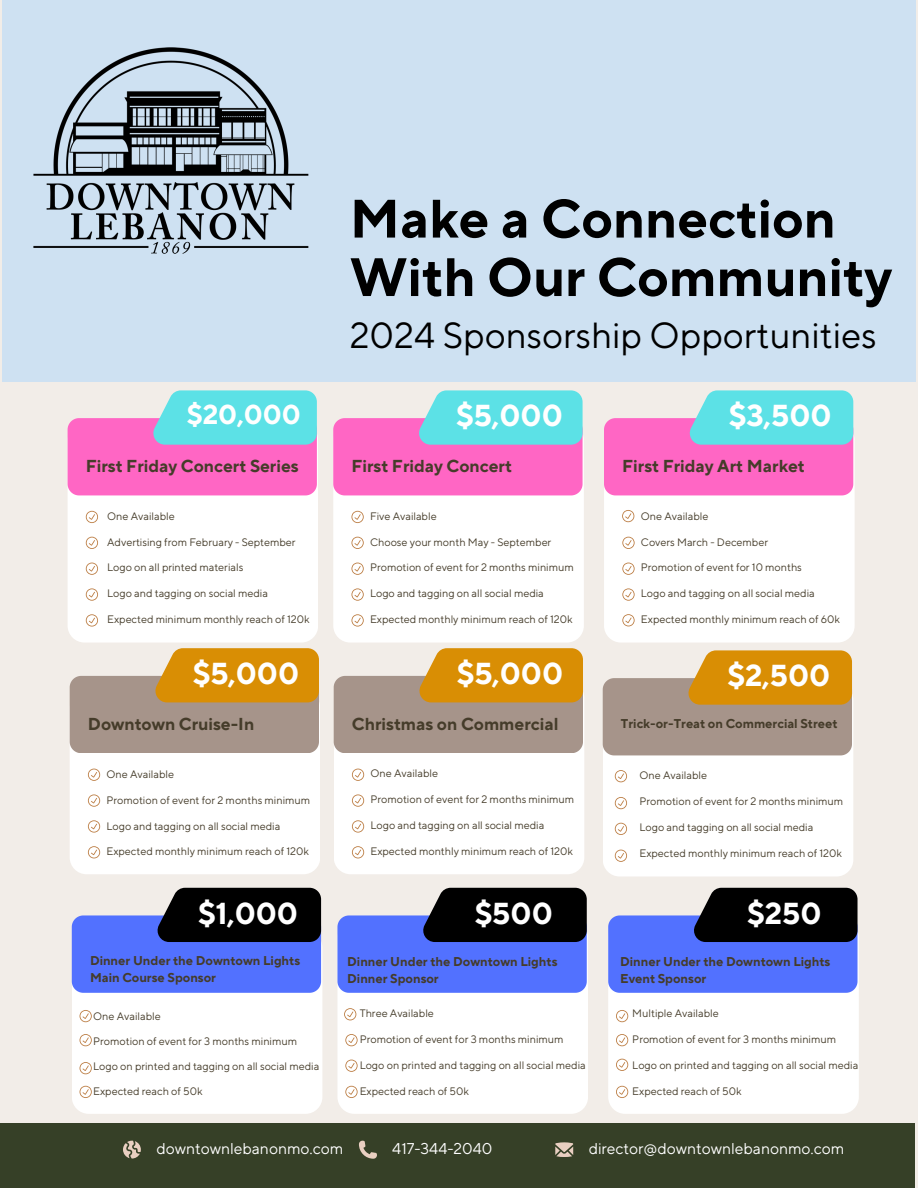
<style>
.page{position:relative;width:918px;height:1188px;background:#f2ede8}
.page>*{position:absolute;margin:0;border:0;box-sizing:border-box;transform-origin:0 0}
.t1{font:700 54px/58.5px "TT Norms Pro";color:#000}
.t2{font:36.15px "TT Norms Pro";color:#000}
.t3{font:700 30.15px "TT Norms Pro";color:#fff}
.t4{font:700 27.15px "TT Norms Pro";color:#fff}
.t5{font:700 17.25px "TT Norms Pro";color:#453c2a}
.t6{font:15.6px "TT Norms Pro";color:#fff}
.t7{font:700 12.75px "TT Norms Pro";color:#453c2a}
.t8{font:10.8px "TT Norms Pro";color:#453c2a}
</style>
<div class="page">
<div style="left:68px;top:423px;width:250px;height:220px;background:#fff;border-radius:17px"></div>
<div style="left:70px;top:691px;width:250px;height:183px;background:#fff;border-radius:17px"></div>
<div style="left:333px;top:423px;width:251px;height:220px;background:#fff;border-radius:17px"></div>
<div style="left:603px;top:683px;width:250px;height:193px;background:#fff;border-radius:17px"></div>
<div style="left:0;top:1123px;width:915px;height:65px;background:#364027"></div>
<div style="left:2px;top:0;width:913px;height:382px;background:#cee1f2"></div>
<svg style="left:68px;top:390px;width:249px;height:105px;background:#c99cd2"></svg>
<svg style="left:70px;top:648px;width:249px;height:105px;background:#be9c69"></svg>
<svg style="left:333px;top:390px;width:250px;height:105px;background:#c99cd3"></svg>
<svg style="left:603px;top:650px;width:249px;height:105px;background:#be9c6a"></svg>
<svg style="left:86px;top:511px;width:12px;height:12px"></svg>
<svg style="left:88px;top:769px;width:12px;height:12px"></svg>
<svg style="left:351px;top:511px;width:13px;height:12px"></svg>
<svg style="left:86px;top:537px;width:12px;height:12px"></svg>
<svg style="left:88px;top:794px;width:12px;height:13px"></svg>
<svg style="left:351px;top:537px;width:13px;height:12px"></svg>
<svg style="left:86px;top:563px;width:12px;height:12px"></svg>
<svg style="left:88px;top:820px;width:12px;height:13px"></svg>
<svg style="left:351px;top:563px;width:13px;height:12px"></svg>
<svg style="left:86px;top:588px;width:12px;height:13px"></svg>
<svg style="left:88px;top:846px;width:12px;height:12px"></svg>
<svg style="left:351px;top:588px;width:13px;height:13px"></svg>
<svg style="left:86px;top:614px;width:12px;height:13px"></svg>
<svg style="left:351px;top:614px;width:13px;height:13px"></svg>
<svg style="left:359px;top:1141px;width:18px;height:18px"></svg>
<svg style="left:123px;top:1141px;width:18px;height:18px"></svg>
<svg style="left:555px;top:1142px;width:18px;height:15px"></svg>
<img style="left:33px;top:47px;width:276px;height:207px">
<div style="left:604px;top:423px;width:250px;height:220px;background:#fff;border-radius:17px"></div>
<div style="left:334px;top:681px;width:250px;height:193px;background:#fff;border-radius:17px"></div>
<svg style="left:604px;top:390px;width:249px;height:105px;background:#c99cd2"></svg>
<svg style="left:334px;top:648px;width:249px;height:105px;background:#be9c69"></svg>
<svg style="left:622px;top:537px;width:13px;height:12px"></svg>
<svg style="left:622px;top:563px;width:13px;height:12px"></svg>
<svg style="left:622px;top:588px;width:13px;height:13px"></svg>
<svg style="left:622px;top:510px;width:12px;height:12px"></svg>
<svg style="left:622px;top:614px;width:13px;height:12px"></svg>
<svg style="left:352px;top:769px;width:12px;height:12px"></svg>
<svg style="left:352px;top:794px;width:12px;height:13px"></svg>
<svg style="left:352px;top:820px;width:12px;height:13px"></svg>
<svg style="left:352px;top:846px;width:12px;height:12px"></svg>
<div style="left:72px;top:931px;width:250px;height:183px;background:#fff;border-radius:17px"></div>
<div style="left:337px;top:920px;width:251px;height:194px;background:#fff;border-radius:17px"></div>
<svg style="left:72px;top:888px;width:249px;height:104px;background:#495aaa"></svg>
<svg style="left:337px;top:888px;width:250px;height:104px;background:#495aaa"></svg>
<svg style="left:80px;top:1010px;width:12px;height:12px"></svg>
<svg style="left:344px;top:1008px;width:12px;height:12px"></svg>
<svg style="left:80px;top:1034px;width:12px;height:12px"></svg>
<svg style="left:345px;top:1034px;width:13px;height:12px"></svg>
<svg style="left:80px;top:1062px;width:12px;height:12px"></svg>
<svg style="left:345px;top:1060px;width:13px;height:12px"></svg>
<svg style="left:80px;top:1086px;width:12px;height:12px"></svg>
<svg style="left:345px;top:1086px;width:13px;height:12px"></svg>
<div style="left:608px;top:920px;width:251px;height:194px;background:#fff;border-radius:17px"></div>
<svg style="left:608px;top:888px;width:250px;height:104px;background:#495aaa"></svg>
<svg style="left:616px;top:1010px;width:12px;height:12px"></svg>
<svg style="left:616px;top:1034px;width:12px;height:12px"></svg>
<svg style="left:616px;top:1059px;width:12px;height:12px"></svg>
<svg style="left:616px;top:1086px;width:12px;height:12px"></svg>
<svg style="left:615px;top:770px;width:12px;height:12px"></svg>
<svg style="left:615px;top:797px;width:12px;height:12px"></svg>
<svg style="left:615px;top:823px;width:12px;height:12px"></svg>
<svg style="left:615px;top:850px;width:12px;height:12px"></svg>
<p class="t1" style="left:350px;top:192px;width:544px">Make a Connection<br>With Our Community</p>
<p class="t2" style="left:350px;top:314px;width:528px">2024 Sponsorship Opportunities</p>
<p class="t4" style="left:187px;top:398px;width:116px">$20,000</p>
<p class="t3" style="left:456px;top:398px;width:108px">$5,000</p>
<p class="t3" style="left:729px;top:398px;width:104px">$3,500</p>
<p class="t5" style="left:86px;top:456px;width:214px">First Friday Concert Series</p>
<p class="t5" style="left:351px;top:456px;width:162px">First Friday Concert</p>
<p class="t5" style="left:622px;top:456px;width:184px">First Friday Art Market</p>
<p class="t8" style="left:107px;top:509px;width:69px">One Available</p>
<p class="t8" style="left:107px;top:535px;width:190px">Advertising from February - September</p>
<p class="t8" style="left:107px;top:561px;width:138px">Logo on all printed materials</p>
<p class="t8" style="left:107px;top:587px;width:162px">Logo and tagging on social media</p>
<p class="t8" style="left:107px;top:613px;width:204px">Expected minimum monthly reach of 120k</p>
<p class="t8" style="left:370px;top:509px;width:68px">Five Available</p>
<p class="t8" style="left:370px;top:535px;width:183px">Choose your month May - September</p>
<p class="t8" style="left:370px;top:561px;width:205px">Promotion of event for 2 months minimum</p>
<p class="t8" style="left:370px;top:587px;width:175px">Logo and tagging on all social media</p>
<p class="t8" style="left:370px;top:613px;width:204px">Expected monthly minimum reach of 120k</p>
<p class="t8" style="left:641px;top:509px;width:69px">One Available</p>
<p class="t8" style="left:641px;top:535px;width:129px">Covers March - December</p>
<p class="t8" style="left:641px;top:561px;width:162px">Promotion of event for 10 months</p>
<p class="t8" style="left:641px;top:587px;width:175px">Logo and tagging on all social media</p>
<p class="t8" style="left:641px;top:613px;width:201px">Expected monthly minimum reach of 60k</p>
<p class="t3" style="left:193px;top:656px;width:108px">$5,000</p>
<p class="t3" style="left:457px;top:656px;width:108px">$5,000</p>
<p class="t3" style="left:728px;top:658px;width:104px">$2,500</p>
<p class="t5" style="left:88px;top:714px;width:168px">Downtown Cruise-In</p>
<p class="t5" style="left:352px;top:714px;width:208px">Christmas on Commercial</p>
<p class="t7" style="left:621px;top:716px;width:218px">Trick-or-Treat on Commercial Street</p>
<p class="t8" style="left:106px;top:768px;width:69px">One Available</p>
<p class="t8" style="left:106px;top:793px;width:205px">Promotion of event for 2 months minimum</p>
<p class="t8" style="left:106px;top:819px;width:175px">Logo and tagging on all social media</p>
<p class="t8" style="left:106px;top:845px;width:204px">Expected monthly minimum reach of 120k</p>
<p class="t8" style="left:370px;top:767px;width:69px">One Available</p>
<p class="t8" style="left:370px;top:793px;width:205px">Promotion of event for 2 months minimum</p>
<p class="t8" style="left:370px;top:819px;width:175px">Logo and tagging on all social media</p>
<p class="t8" style="left:370px;top:845px;width:204px">Expected monthly minimum reach of 120k</p>
<p class="t8" style="left:640px;top:769px;width:69px">One Available</p>
<p class="t8" style="left:640px;top:795px;width:205px">Promotion of event for 2 months minimum</p>
<p class="t8" style="left:640px;top:821px;width:175px">Logo and tagging on all social media</p>
<p class="t8" style="left:640px;top:846px;width:204px">Expected monthly minimum reach of 120k</p>
<p class="t3" style="left:198px;top:895px;width:102px">$1,000</p>
<p class="t3" style="left:475px;top:895px;width:80px">$500</p>
<p class="t3" style="left:747px;top:895px;width:76px">$250</p>
<p class="t7" style="left:90px;top:953px;width:212px">Dinner Under the Downtown Lights</p>
<p class="t7" style="left:90px;top:970px;width:128px">Main Course Sponsor</p>
<p class="t8" style="left:93px;top:1009px;width:69px">One Available</p>
<p class="t8" style="left:93px;top:1035px;width:205px">Promotion of event for 3 months minimum</p>
<p class="t8" style="left:93px;top:1060px;width:228px">Logo on printed and tagging on all social media</p>
<p class="t8" style="left:93px;top:1085px;width:111px">Expected reach of 50k</p>
<p class="t7" style="left:347px;top:954px;width:212px">Dinner Under the Downtown Lights</p>
<p class="t7" style="left:347px;top:971px;width:93px">Dinner Sponsor</p>
<p class="t8" style="left:360px;top:1007px;width:76px">Three Available</p>
<p class="t8" style="left:360px;top:1033px;width:205px">Promotion of event for 3 months minimum</p>
<p class="t8" style="left:360px;top:1059px;width:228px">Logo on printed and tagging on all social media</p>
<p class="t8" style="left:360px;top:1085px;width:111px">Expected reach of 50k</p>
<p class="t7" style="left:620px;top:954px;width:212px">Dinner Under the Downtown Lights</p>
<p class="t7" style="left:620px;top:971px;width:88px">Event Sponsor</p>
<p class="t8" style="left:632px;top:1007px;width:88px">Multiple Available</p>
<p class="t8" style="left:632px;top:1033px;width:205px">Promotion of event for 3 months minimum</p>
<p class="t8" style="left:632px;top:1059px;width:228px">Logo on printed and tagging on all social media</p>
<p class="t8" style="left:632px;top:1084px;width:111px">Expected reach of 50k</p>
<p class="t6" style="left:157px;top:1139px;width:188px">downtownlebanonmo.com</p>
<p class="t6" style="left:392px;top:1139px;width:102px">417-344-2040</p>
<p class="t6" style="left:589px;top:1139px;width:257px">director@downtownlebanonmo.com</p>
</div>
